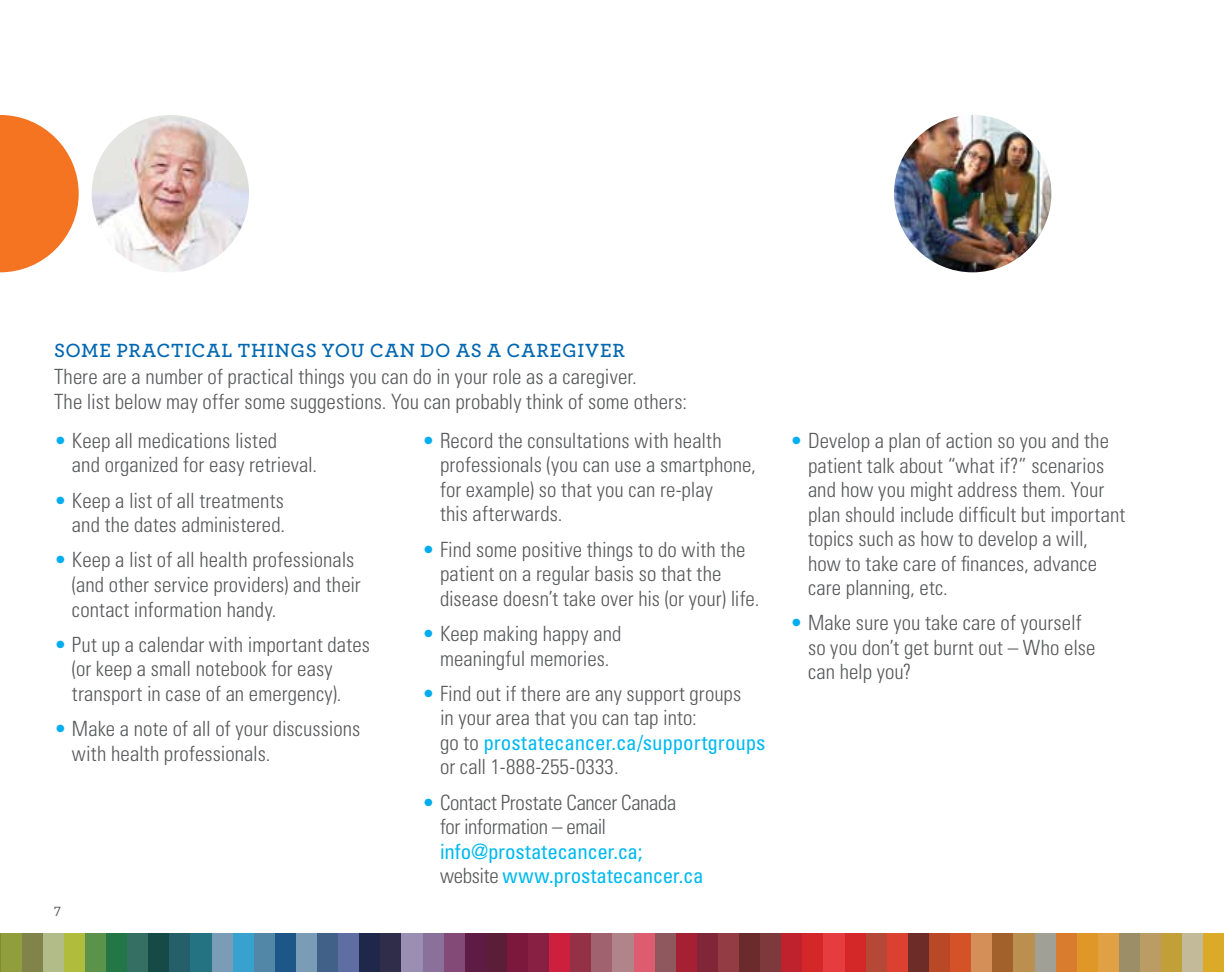
<style>
.page{position:relative;width:1224px;height:972px;background:#fff}
.page>*{position:absolute;margin:0;border:0;box-sizing:border-box;transform-origin:0 0}
.t1{font:300 condensed 21px/24.6px "Univers";letter-spacing:.005em;color:#58595b}
.t2{font:condensed 21px/24.6px "Univers";letter-spacing:-.015em;color:#00b9f1}
.t3{font:300 condensed 21px/24.6px "Univers";letter-spacing:-.015em;color:#58595b}
.t4{font:600 20px "Archer";letter-spacing:.04em;color:#0067b1}
.t5{font:14px "Archer Medium LF";color:#58595b}
.s1{color:#00aeef}
.s2{font-weight:400;color:#00b9f1}
.s3{font-weight:300;color:#58595b}
</style>
<div class="page">
<div style="left:1203px;top:934px;width:21px;height:38px;background:#dcaa29"></div>
<div style="left:1182px;top:934px;width:21px;height:38px;background:#c3ba9a"></div>
<div style="left:1161px;top:934px;width:21px;height:38px;background:#c19f39"></div>
<div style="left:1140px;top:934px;width:21px;height:38px;background:#bb9c64"></div>
<div style="left:1118px;top:934px;width:22px;height:38px;background:#9c8f67"></div>
<div style="left:1097px;top:934px;width:21px;height:38px;background:#e0a044"></div>
<div style="left:1076px;top:934px;width:21px;height:38px;background:#df9828"></div>
<div style="left:1055px;top:934px;width:21px;height:38px;background:#d97c2e"></div>
<div style="left:1034px;top:934px;width:21px;height:38px;background:#a1a096"></div>
<div style="left:1013px;top:934px;width:21px;height:38px;background:#bb8f4f"></div>
<div style="left:992px;top:934px;width:21px;height:38px;background:#a2602a"></div>
<div style="left:971px;top:934px;width:21px;height:38px;background:#d48f58"></div>
<div style="left:950px;top:934px;width:21px;height:38px;background:#d35227"></div>
<div style="left:929px;top:934px;width:21px;height:38px;background:#b84826"></div>
<div style="left:907px;top:934px;width:22px;height:38px;background:#6e2c29"></div>
<div style="left:886px;top:934px;width:21px;height:38px;background:#dc4030"></div>
<div style="left:865px;top:934px;width:21px;height:38px;background:#b64837"></div>
<div style="left:844px;top:934px;width:21px;height:38px;background:#d32827"></div>
<div style="left:823px;top:934px;width:21px;height:38px;background:#e63b3f"></div>
<div style="left:802px;top:934px;width:21px;height:38px;background:#d32827"></div>
<div style="left:781px;top:934px;width:21px;height:38px;background:#c0222d"></div>
<div style="left:760px;top:934px;width:21px;height:38px;background:#7e393c"></div>
<div style="left:739px;top:934px;width:21px;height:38px;background:#6b2b2c"></div>
<div style="left:718px;top:934px;width:21px;height:38px;background:#933c43"></div>
<div style="left:696px;top:934px;width:22px;height:38px;background:#812638"></div>
<div style="left:675px;top:934px;width:21px;height:38px;background:#a52033"></div>
<div style="left:654px;top:934px;width:21px;height:38px;background:#8f575e"></div>
<div style="left:633px;top:934px;width:21px;height:38px;background:#de5c70"></div>
<div style="left:612px;top:934px;width:21px;height:38px;background:#b08488"></div>
<div style="left:591px;top:934px;width:21px;height:38px;background:#a0626e"></div>
<div style="left:570px;top:934px;width:21px;height:38px;background:#943146"></div>
<div style="left:549px;top:934px;width:21px;height:38px;background:#cd1f3e"></div>
<div style="left:528px;top:934px;width:21px;height:38px;background:#882043"></div>
<div style="left:507px;top:934px;width:21px;height:38px;background:#7c183b"></div>
<div style="left:485px;top:934px;width:22px;height:38px;background:#5b1d37"></div>
<div style="left:464px;top:934px;width:21px;height:38px;background:#5e1b44"></div>
<div style="left:443px;top:934px;width:21px;height:38px;background:#834a77"></div>
<div style="left:422px;top:934px;width:21px;height:38px;background:#8a719c"></div>
<div style="left:401px;top:934px;width:21px;height:38px;background:#9a8fb2"></div>
<div style="left:380px;top:934px;width:21px;height:38px;background:#2f2d4a"></div>
<div style="left:359px;top:934px;width:21px;height:38px;background:#1f274b"></div>
<div style="left:338px;top:934px;width:21px;height:38px;background:#5e6ea2"></div>
<div style="left:317px;top:934px;width:21px;height:38px;background:#426188"></div>
<div style="left:295px;top:934px;width:22px;height:38px;background:#7a9cb7"></div>
<div style="left:274px;top:934px;width:21px;height:38px;background:#1d5788"></div>
<div style="left:253px;top:934px;width:21px;height:38px;background:#5387a7"></div>
<div style="left:232px;top:934px;width:21px;height:38px;background:#39a1cd"></div>
<div style="left:211px;top:934px;width:21px;height:38px;background:#7a9cb7"></div>
<div style="left:190px;top:934px;width:21px;height:38px;background:#247383"></div>
<div style="left:169px;top:934px;width:21px;height:38px;background:#25606a"></div>
<div style="left:148px;top:934px;width:21px;height:38px;background:#154a47"></div>
<div style="left:127px;top:934px;width:21px;height:38px;background:#356f64"></div>
<div style="left:106px;top:934px;width:21px;height:38px;background:#237645"></div>
<div style="left:84px;top:934px;width:22px;height:38px;background:#5a9349"></div>
<div style="left:63px;top:934px;width:21px;height:38px;background:#b0bc3c"></div>
<div style="left:42px;top:934px;width:21px;height:38px;background:#b2bc89"></div>
<div style="left:21px;top:934px;width:21px;height:38px;background:#80834a"></div>
<div style="left:0;top:934px;width:21px;height:38px;background:#909f3b"></div>
<svg style="left:0;top:115px;width:79px;height:157px"></svg>
<img style="left:894px;top:115px;width:157px;height:157px;border-radius:79px">
<img style="left:92px;top:115px;width:157px;height:157px;border-radius:79px">
<p class="t4" style="left:54px;top:338px;width:572px">SOME PRACTICAL THINGS YOU CAN DO AS A CAREGIVER</p>
<p class="t1" style="left:54px;top:364px;width:635px">There are a number of practical things you can do in your role as a caregiver.<br>The list below may offer some suggestions. You can probably think of some others:</p>
<p class="t1" style="left:72px;top:428px;width:247px;text-indent:-18px"><span class="s1">•</span> Keep all medications listed<br>and organized for easy retrieval.</p>
<p class="t1" style="left:54px;top:488px;width:233px;text-align:right"><span class="s1">•</span> Keep a list of all treatments and the dates administered.</p>
<p class="t1" style="left:72px;top:548px;width:290px;text-indent:-18px"><span class="s1">•</span> Keep a list of all health professionals (and other service providers) and their contact information handy.</p>
<p class="t1" style="left:72px;top:632px;width:300px;text-indent:-18px"><span class="s1">•</span> Put up a calendar with important dates (or keep a small notebook for easy transport in case of an emergency).</p>
<p class="t1" style="left:72px;top:716px;width:290px;text-indent:-18px"><span class="s1">•</span> Make a note of all of your discussions with health professionals.</p>
<p class="t5" style="left:54px;top:902px;width:8px">7</p>
<p class="t1" style="left:440px;top:428px;width:317px;text-indent:-18px"><span class="s1">•</span> Record the consultations with health professionals (you can use a smartphone, for example) so that you can re-play<br>this afterwards.</p>
<p class="t1" style="left:440px;top:537px;width:321px;text-indent:-18px"><span class="s1">•</span> Find some positive things to do with the patient on a regular basis so that the disease doesn’t take over his (or your) life.</p>
<p class="t1" style="left:422px;top:621px;width:201px;text-align:center"><span class="s1">•</span> Keep making happy and meaningful memories.</p>
<p class="t1" style="left:440px;top:681px;width:327px;text-indent:-18px"><span class="s1">•</span> Find out if there are any support groups<br>in your area that you can tap into:<br>go to <span class="s2">prostatecancer.ca/supportgroups </span>or call 1-888-255-0333.</p>
<p class="t3" style="left:440px;top:790px;width:238px;text-indent:-18px"><span class="s1">•</span> Contact Prostate Cancer Canada for information – email</p>
<p class="t2" style="left:440px;top:838px;width:265px">info@prostatecancer.ca; <span class="s3">website</span> www.prostatecancer.ca</p>
<p class="t1" style="left:808px;top:428px;width:319px;text-indent:-18px"><span class="s1">•</span> Develop a plan of action so you and the patient talk about “what if?” scenarios and how you might address them. Your plan should include difficult but important topics such as how to develop a will, how to take care of finances, advance care planning, etc.</p>
<p class="t1" style="left:808px;top:610px;width:289px;text-indent:-18px"><span class="s1">•</span> Make sure you take care of yourself so you don’t get burnt out – Who else can help you?</p>
</div>
